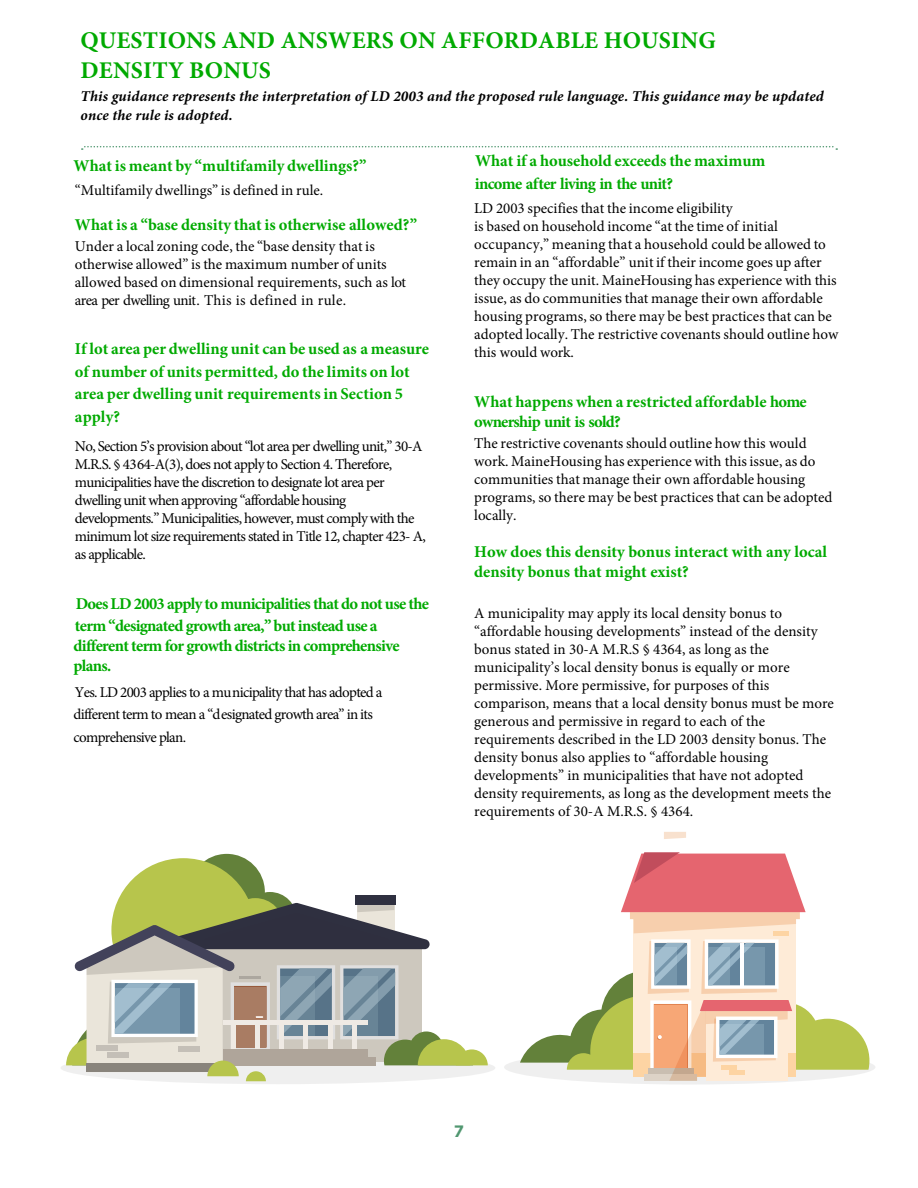
<style>
.page{position:relative;width:918px;height:1188px;background:#fff}
.page>*{position:absolute;margin:0;border:0;box-sizing:border-box;transform-origin:0 0}
.t1{font:700 24px/30.6px "Minion Pro";letter-spacing:.005em;color:#0a0}
.t2{font:700 16.5px/22.5px "Minion Pro";color:#0a0}
.t3{font:700 16.5px/22.6px "Minion Pro";letter-spacing:-.04em;color:#0a0}
.t4{font:700 16.5px "Gotham";color:#509770}
.t5{font:15px/18px "Minion Pro";color:#000}
.t6{font:15px/18px "Minion Pro";letter-spacing:-.045em;color:#000}
.t7{font:italic 700 15px/18.9px "Minion Pro";letter-spacing:.01em;color:#000}
</style>
<div class="page">
<svg style="left:82px;top:146px;width:755px;height:4px"></svg>
<div style="left:61px;top:1052px;width:434px;height:32px;background:#efefef;border-radius:50%"></div>
<div style="left:355px;top:895px;width:41px;height:10px;background:#2f3040"></div>
<div style="left:189px;top:854px;width:76px;height:76px;background:#63813a;border-radius:50%"></div>
<svg style="left:243px;top:892px;width:54px;height:54px"></svg>
<div style="left:111px;top:858px;width:144px;height:144px;background:#b7c54c;border-radius:50%"></div>
<svg style="left:66px;top:900px;width:422px;height:181px"></svg>
<div style="left:504px;top:1050px;width:371px;height:35px;background:#efefef;border-radius:50%"></div>
<div style="left:634px;top:905px;width:162px;height:172px;background:#feebd7"></div>
<svg style="left:664px;top:832px;width:22px;height:7px"></svg>
<svg style="left:621px;top:852px;width:185px;height:81px"></svg>
<hr style="left:774px;top:931px;width:15px;height:4px;background:#fdd4a3">
<svg style="left:520px;top:939px;width:349px;height:142px"></svg>
<svg style="left:655px;top:947px;width:22px;height:38px"></svg>
<hr style="left:721px;top:1065px;width:16px;height:4px;background:#fdd4a3">
<hr style="left:729px;top:1070px;width:16px;height:4px;background:#fdd4a3">
<h1 class="t1" style="left:81px;top:25px;width:637px">QUESTIONS AND ANSWERS ON AFFORDABLE HOUSING<br>DENSITY BONUS</h1>
<p class="t7" style="left:81px;top:86px;width:745px">This guidance represents the interpretation of LD 2003 and the proposed rule language. This guidance may be updated once the rule is adopted.</p>
<p class="t2" style="left:74px;top:154px;width:294px">What is meant by “multifamily dwellings?”</p>
<p class="t5" style="left:75px;top:182px;width:250px">“Multifamily dwellings” is defined in rule.</p>
<p class="t2" style="left:75px;top:213px;width:344px">What is a “base density that is otherwise allowed?”</p>
<p class="t5" style="left:75px;top:237px;width:333px">Under a local zoning code, the “base density that is otherwise allowed” is the maximum number of units allowed based on dimensional requirements, such as lot area per dwelling unit. This is defined in rule.</p>
<p class="t2" style="left:75px;top:338px;width:356px">If lot area per dwelling unit can be used as a measure of number of units permitted, do the limits on lot area per dwelling unit requirements in Section 5 apply?</p>
<p class="t6" style="left:75px;top:437px;width:352px">No, Section 5’s provision about “lot area per dwelling unit,” 30-A M.R.S. § 4364-A(3), does not apply to Section 4. Therefore, municipalities have the discretion to designate lot area per dwelling unit when approving “affordable housing developments.” Municipalities, however, must comply with the minimum lot size requirements stated in Title 12, chapter 423- A, as applicable.</p>
<p class="t3" style="left:75px;top:592px;width:356px">Does LD 2003 apply to municipalities that do not use the term “designated growth area,” but instead use a</p>
<p class="t3" style="left:74px;top:636px;width:327px;line-height:19.8px">different term for growth districts in comprehensive plans.</p>
<p class="t6" style="left:74px;top:681px;width:310px;line-height:22.5px">Yes. LD 2003 applies to a municipality that has adopted a different term to mean a “designated growth area” in its comprehensive plan.</p>
<p class="t2" style="left:475px;top:149px;width:292px">What if a household exceeds the maximum income after living in the unit?</p>
<p class="t5" style="left:474px;top:200px;width:366px">LD 2003 specifies that the income eligibility<br>is based on household income “at the time of initial occupancy,” meaning that a household could be allowed to remain in an “affordable” unit if their income goes up after they occupy the unit. MaineHousing has experience with this issue, as do communities that manage their own affordable housing programs, so there may be best practices that can be adopted locally. The restrictive covenants should outline how this would work.</p>
<p class="t2" style="left:474px;top:392px;width:334px;line-height:19.8px">What happens when a restricted affordable home ownership unit is sold?</p>
<p class="t5" style="left:474px;top:434px;width:360px">The restrictive covenants should outline how this would work. MaineHousing has experience with this issue, as do communities that manage their own affordable housing programs, so there may be best practices that can be adopted locally.</p>
<p class="t2" style="left:474px;top:542px;width:354px;line-height:20px">How does this density bonus interact with any local density bonus that might exist?</p>
<p class="t5" style="left:474px;top:604px;width:361px">A municipality may apply its local density bonus to “affordable housing developments” instead of the density bonus stated in 30-A M.R.S § 4364, as long as the municipality’s local density bonus is equally or more permissive. More permissive, for purposes of this comparison, means that a local density bonus must be more generous and permissive in regard to each of the requirements described in the LD 2003 density bonus. The density bonus also applies to “affordable housing developments” in municipalities that have not adopted density requirements, as long as the development meets the requirements of 30-A M.R.S. § 4364.</p>
<p class="t4" style="left:454px;top:1121px;width:12px">7</p>
</div>
